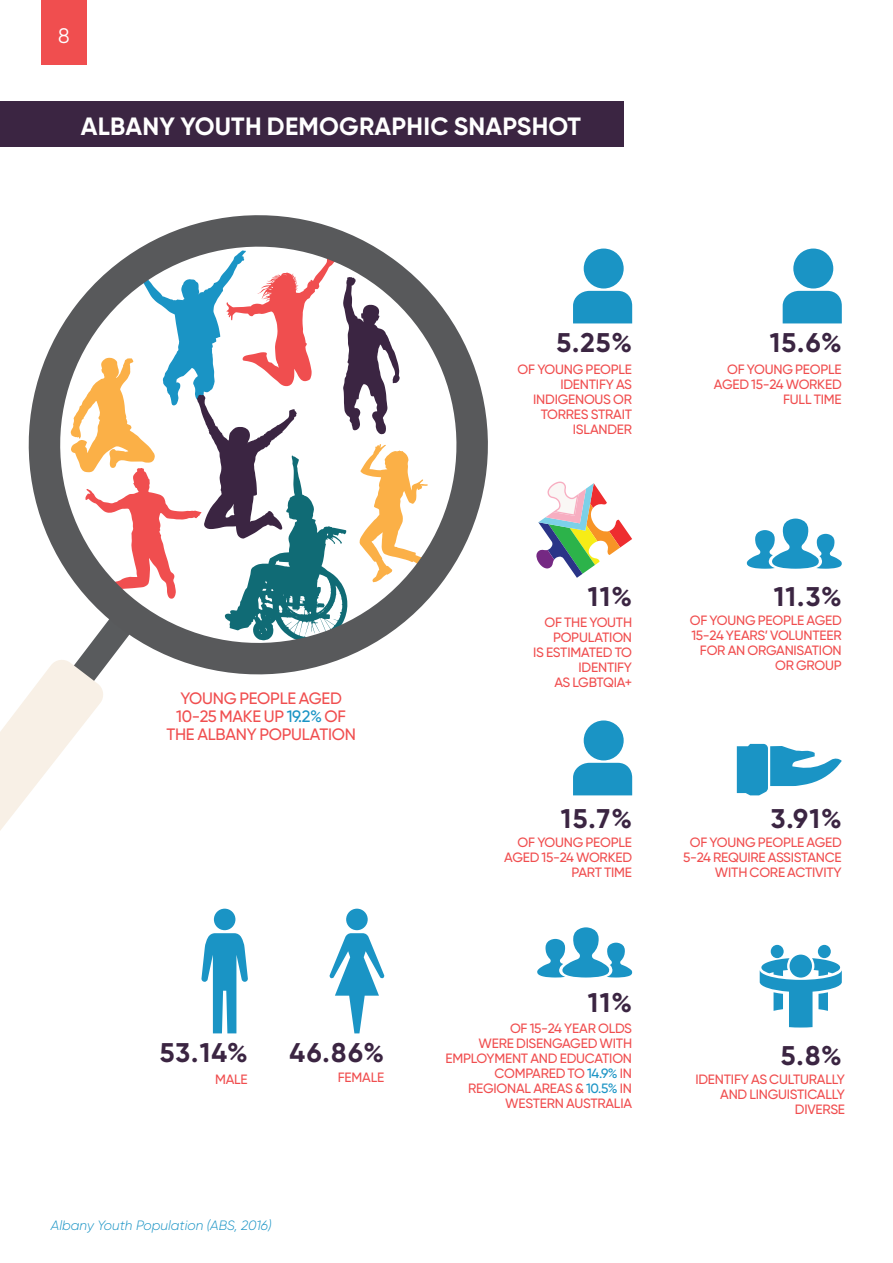
<style>
.page{position:relative;width:893px;height:1263px;background:#fff}
.page>*{position:absolute;margin:0;border:0;box-sizing:border-box;transform-origin:0 0}
.t1{font:700 27px "Gilroy";letter-spacing:.05em;color:#3b2542}
.t2{font:700 25.05px "Gilroy";letter-spacing:.01em;color:#fff}
.t3{font:21px "Gilroy";color:#fff}
.t4{font:500 16.5px/18px "Gilroy";letter-spacing:-.015em;color:#f04e4f;text-align:center}
.t5{font:500 13.5px/15px "Gilroy";letter-spacing:-.015em;color:#f04e4f;text-align:right}
.t6{font:italic 300 13.5px "Gilroy";color:#1a94c5}
.s1{color:#1a94c5}
</style>
<div class="page">
<div style="left:41px;top:0;width:45px;height:64px;background:#f04e4f"></div>
<div style="left:0;top:102px;width:624px;height:45px;background:#3b2542"></div>
<svg style="left:536px;top:482px;width:96px;height:96px"></svg>
<svg style="left:329px;top:933px;width:56px;height:100px"></svg>
<svg style="left:346px;top:909px;width:22px;height:21px"></svg>
<svg style="left:201px;top:933px;width:47px;height:100px"></svg>
<div style="left:214px;top:909px;width:21px;height:21px;background:#1a94c5;border-radius:50%"></div>
<svg style="left:737px;top:744px;width:105px;height:51px"></svg>
<div style="left:584px;top:249px;width:40px;height:39px;background:#1a94c5;border-radius:50%"></div>
<div style="left:573px;top:291px;width:59px;height:32px;background:#1a94c5"></div>
<svg style="left:760px;top:945px;width:82px;height:82px"></svg>
<svg style="left:746px;top:518px;width:96px;height:51px"></svg>
<div style="left:793px;top:249px;width:40px;height:39px;background:#1a94c5;border-radius:50%"></div>
<div style="left:783px;top:291px;width:59px;height:32px;background:#1a94c5"></div>
<div style="left:584px;top:720px;width:40px;height:40px;background:#1a94c5;border-radius:50%"></div>
<div style="left:573px;top:763px;width:59px;height:32px;background:#1a94c5"></div>
<svg style="left:537px;top:927px;width:96px;height:50px"></svg>
<svg style="left:0;top:704px;width:368px;height:223px"></svg>
<svg style="left:22px;top:215px;width:466px;height:489px"></svg>
<h3 class="t3" style="left:58px;top:23px;width:13px">8</h3>
<h2 class="t2" style="left:81px;top:110px;width:502px">ALBANY YOUTH DEMOGRAPHIC SNAPSHOT</h2>
<p class="t4" style="left:166px;top:689px;width:191px">YOUNG PEOPLE AGED<br>10-25 MAKE UP <span class="s1">19.2%</span> OF<br>THE ALBANY POPULATION</p>
<h1 class="t1" style="left:160px;top:1035px;width:90px">53.14%</h1>
<p class="t5" style="left:215px;top:1071px;width:34px">MALE</p>
<h1 class="t1" style="left:289px;top:1035px;width:96px">46.86%</h1>
<p class="t5" style="left:338px;top:1070px;width:48px">FEMALE</p>
<p class="t6" style="left:51px;top:1217px;width:222px">Albany Youth Population (ABS, 2016)</p>
<h1 class="t1" style="left:556px;top:325px;width:77px">5.25%</h1>
<p class="t5" style="left:518px;top:362px;width:116px">OF YOUNG PEOPLE<br>IDENTIFY AS<br>INDIGENOUS OR<br>TORRES STRAIT<br>ISLANDER</p>
<h1 class="t1" style="left:770px;top:325px;width:74px">15.6%</h1>
<p class="t5" style="left:714px;top:362px;width:129px">OF YOUNG PEOPLE<br>AGED 15-24 WORKED<br>FULL TIME</p>
<h1 class="t1" style="left:588px;top:580px;width:46px">11%</h1>
<p class="t5" style="left:533px;top:614px;width:101px">OF THE YOUTH<br>POPULATION<br>IS ESTIMATED TO<br>IDENTIFY<br>AS LGBTQIA+</p>
<h1 class="t1" style="left:561px;top:802px;width:73px">15.7%</h1>
<p class="t5" style="left:504px;top:835px;width:129px">OF YOUNG PEOPLE<br>AGED 15-24 WORKED<br>PART TIME</p>
<h1 class="t1" style="left:588px;top:986px;width:46px">11%</h1>
<p class="t5" style="left:445px;top:1020px;width:188px">OF 15-24 YEAR OLDS<br>WERE DISENGAGED WITH<br>EMPLOYMENT AND EDUCATION<br>COMPARED TO <span class="s1">14.9%</span> IN<br>REGIONAL AREAS &amp; <span class="s1">10.5%</span> IN<br>WESTERN AUSTRALIA</p>
<h1 class="t1" style="left:774px;top:580px;width:70px">11.3%</h1>
<p class="t5" style="left:690px;top:613px;width:153px">OF YOUNG PEOPLE AGED<br>15-24 YEARS’ VOLUNTEER<br>FOR AN ORGANISATION<br>OR GROUP</p>
<h1 class="t1" style="left:771px;top:802px;width:72px">3.91%</h1>
<p class="t5" style="left:683px;top:835px;width:160px">OF YOUNG PEOPLE AGED<br>5-24 REQUIRE ASSISTANCE<br>WITH CORE ACTIVITY</p>
<h1 class="t1" style="left:781px;top:1039px;width:62px">5.8%</h1>
<p class="t5" style="left:695px;top:1071px;width:151px">IDENTIFY AS CULTURALLY<br>AND LINGUISTICALLY<br>DIVERSE</p>
</div>
